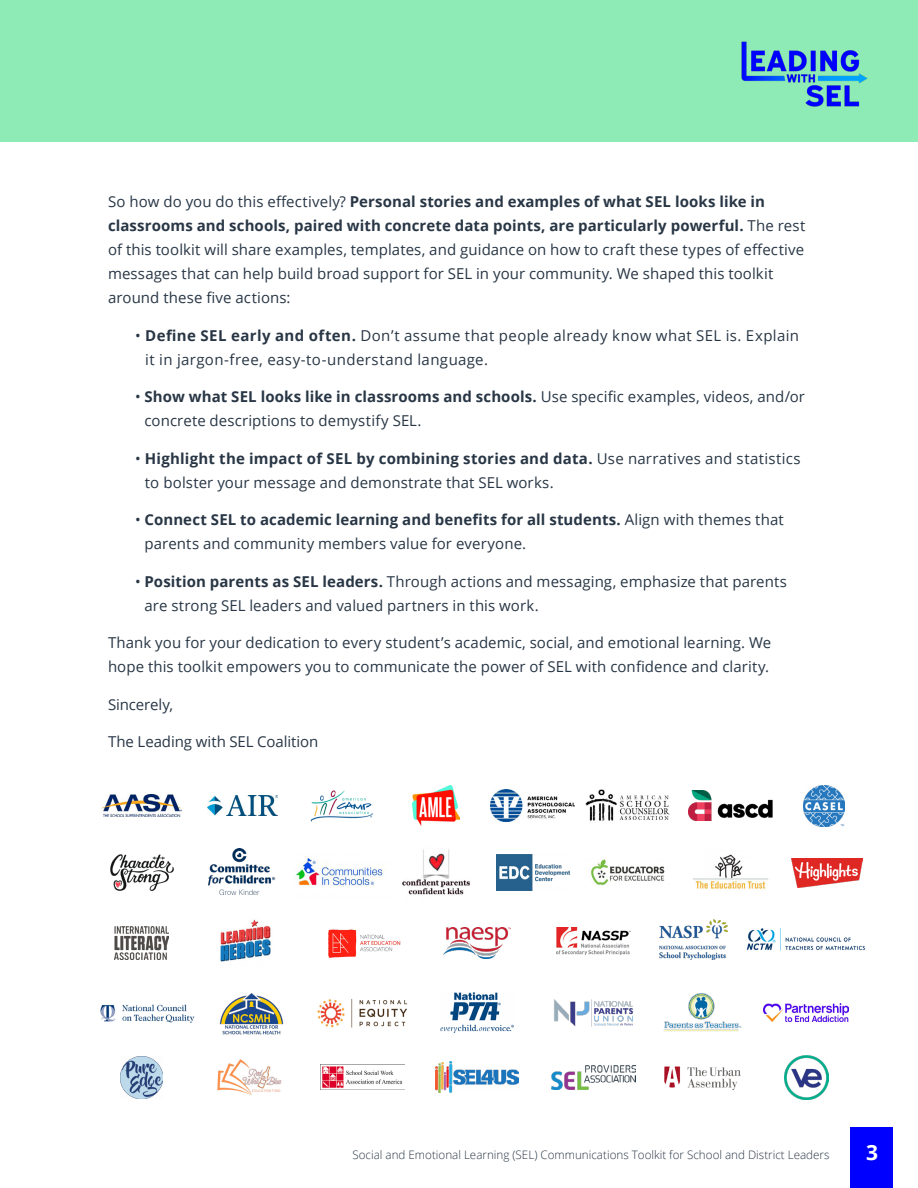
<style>
.page{position:relative;width:918px;height:1188px;background:#fff}
.page>*{position:absolute;margin:0;border:0;box-sizing:border-box;transform-origin:0 0}
.t1{font:700 21px "Open Sans";color:#fff}
.t2{font:15px/24px "Open Sans";letter-spacing:.005em;color:#283645}
.t3{font:15px/24px "Open Sans";letter-spacing:.025em;color:#283645}
.t4{font:300 11.7px "Open Sans";color:#283645}
.s1{font-weight:700}
</style>
<div class="page">
<div style="left:0;top:0;width:918px;height:142px;background:#8eebb5"></div>
<img style="left:742px;top:42px;width:125px;height:64px">
<img style="left:102px;top:795px;width:79px;height:21px">
<img style="left:207px;top:795px;width:71px;height:21px">
<img style="left:413px;top:786px;width:46px;height:39px">
<img style="left:491px;top:789px;width:84px;height:32px">
<img style="left:586px;top:789px;width:83px;height:32px">
<img style="left:689px;top:791px;width:83px;height:29px">
<img style="left:803px;top:785px;width:42px;height:41px">
<img style="left:209px;top:848px;width:67px;height:47px">
<img style="left:110px;top:854px;width:64px;height:37px">
<img style="left:310px;top:790px;width:63px;height:32px">
<img style="left:294px;top:857px;width:92px;height:30px">
<img style="left:402px;top:849px;width:68px;height:46px">
<img style="left:496px;top:855px;width:73px;height:36px">
<img style="left:591px;top:859px;width:74px;height:26px">
<img style="left:693px;top:854px;width:75px;height:36px">
<img style="left:792px;top:858px;width:71px;height:29px">
<img style="left:220px;top:919px;width:51px;height:43px">
<img style="left:328px;top:929px;width:73px;height:29px">
<img style="left:115px;top:926px;width:53px;height:33px">
<img style="left:444px;top:927px;width:67px;height:32px">
<img style="left:557px;top:927px;width:73px;height:28px">
<img style="left:660px;top:920px;width:67px;height:40px">
<img style="left:746px;top:928px;width:119px;height:23px">
<img style="left:100px;top:1004px;width:95px;height:19px">
<img style="left:219px;top:993px;width:65px;height:41px">
<img style="left:318px;top:998px;width:90px;height:30px">
<img style="left:441px;top:993px;width:72px;height:40px">
<img style="left:554px;top:999px;width:80px;height:28px">
<img style="left:121px;top:1056px;width:42px;height:43px">
<img style="left:217px;top:1059px;width:65px;height:37px">
<img style="left:664px;top:993px;width:77px;height:38px">
<img style="left:764px;top:1004px;width:85px;height:18px">
<img style="left:320px;top:1065px;width:84px;height:25px">
<img style="left:435px;top:1062px;width:84px;height:31px">
<img style="left:552px;top:1065px;width:84px;height:25px">
<img style="left:664px;top:1066px;width:77px;height:25px">
<img style="left:784px;top:1055px;width:44px;height:44px">
<div style="left:850px;top:1128px;width:43px;height:60px;background:#00f"></div>
<p class="t2" style="left:108px;top:189px;width:699px">So how do you do this effectively? <span class="s1">Personal stories and examples of what SEL looks like in classrooms and schools, paired with concrete data points, are particularly powerful.</span> The rest of this toolkit will share examples, templates, and guidance on how to craft these types of effective messages that can help build broad support for SEL in your community. We shaped this toolkit around these five actions:</p>
<p class="t3" style="left:145px;top:323px;width:656px;text-indent:-10px">• <span class="s1">Define SEL early and often.</span> Don’t assume that people already know what SEL is. Explain it in jargon-free, easy-to-understand language.</p>
<p class="t2" style="left:145px;top:384px;width:662px;text-indent:-10px">• <span class="s1">Show what SEL looks like in classrooms and schools.</span> Use specific examples, videos, and/or concrete descriptions to demystify SEL.</p>
<p class="t2" style="left:145px;top:446px;width:657px;text-indent:-10px">• <span class="s1">Highlight the impact of SEL by combining stories and data.</span> Use narratives and statistics to bolster your message and demonstrate that SEL works.</p>
<p class="t2" style="left:145px;top:507px;width:641px;text-indent:-10px">• <span class="s1">Connect SEL to academic learning and benefits for all students.</span> Align with themes that parents and community members value for everyone.</p>
<p class="t2" style="left:145px;top:569px;width:644px;text-indent:-10px">• <span class="s1">Position parents as SEL leaders.</span> Through actions and messaging, emphasize that parents are strong SEL leaders and valued partners in this work.</p>
<p class="t2" style="left:108px;top:630px;width:665px">Thank you for your dedication to every student’s academic, social, and emotional learning. We hope this toolkit empowers you to communicate the power of SEL with confidence and clarity.</p>
<p class="t2" style="left:108px;top:692px;width:67px">Sincerely,</p>
<p class="t2" style="left:108px;top:729px;width:212px">The Leading with SEL Coalition</p>
<p class="t4" style="left:352px;top:1146px;width:479px">Social and Emotional Learning (SEL) Communications Toolkit for School and District Leaders</p>
<h1 class="t1" style="left:866px;top:1137px;width:13px">3</h1>
</div>
